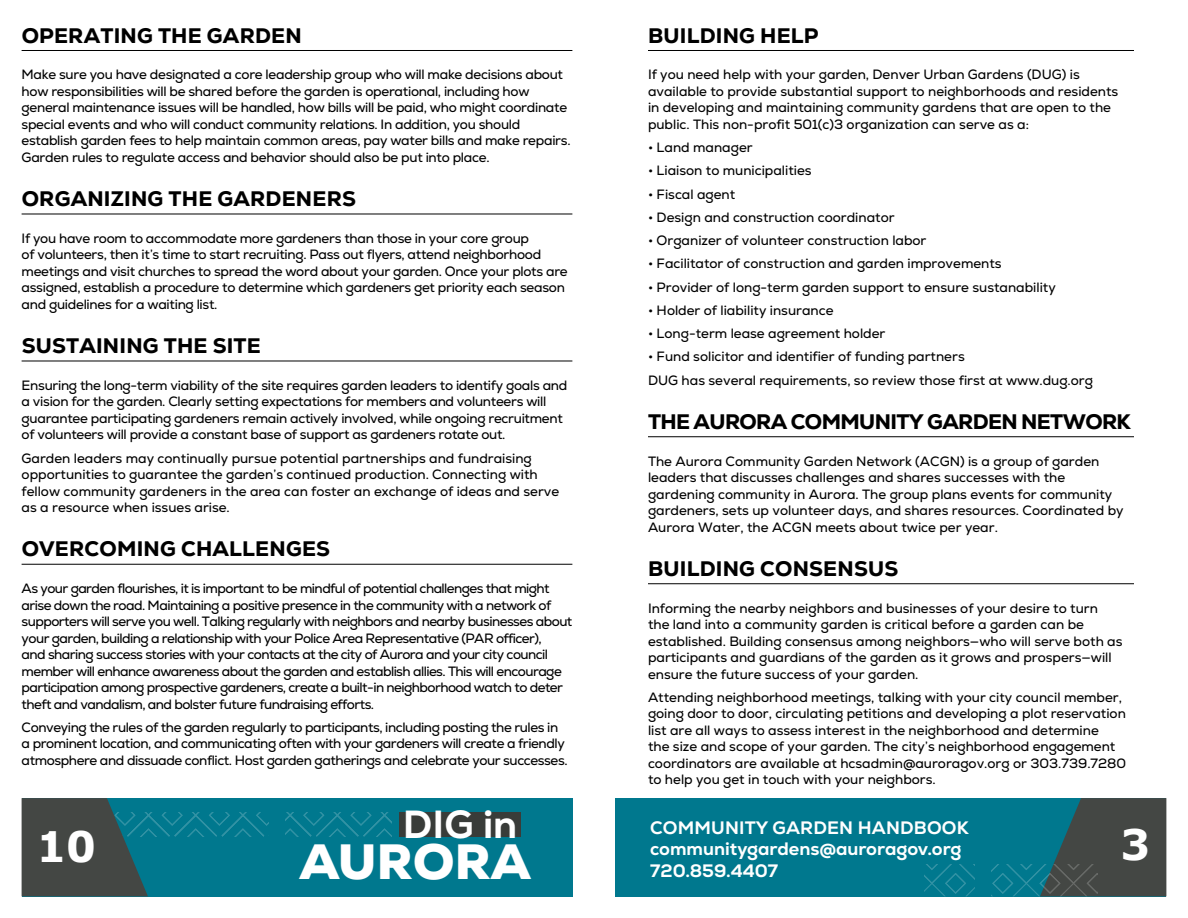
<style>
.page{position:relative;width:1188px;height:918px;background:#fff}
.page>*{position:absolute;margin:0;border:0;box-sizing:border-box;transform-origin:0 0}
.t1{font:900 49.5px "Nexa";letter-spacing:.01em;color:#fff}
.t2{font:700 42px "Verdana";color:#fff}
.t3{font:800 39.15px "Nexa";color:#fff}
.t4{font:800 21px "Nexa";letter-spacing:.01em;color:#000}
.t5{font:800 21px "Nexa";letter-spacing:-.03em;color:#000}
.t6{font:800 18px/21.6px "Nexa";color:#fff}
.t7{font:13.5px/16.5px "Nexa";color:#000}
.t8{font:13.5px/16.5px "Nexa";letter-spacing:-.02em;color:#000}
.t9{font:13.5px/16.5px "Nexa";letter-spacing:-.04em;color:#000}
</style>
<div class="page">
<div style="left:22px;top:798px;width:550px;height:98px;background:#00788e"></div>
<div style="left:400px;top:812px;width:121px;height:25px;background:#393c39"></div>
<svg style="left:286px;top:812px;width:106px;height:25px"></svg>
<div style="left:616px;top:798px;width:550px;height:98px;background:#00788e"></div>
<svg style="left:22px;top:798px;width:246px;height:98px"></svg>
<svg style="left:991px;top:798px;width:175px;height:98px"></svg>
<svg style="left:924px;top:864px;width:50px;height:32px"></svg>
<hr style="left:648px;top:50px;width:486px;height:1px;background:#000">
<hr style="left:648px;top:436px;width:486px;height:1px;background:#000">
<hr style="left:648px;top:583px;width:486px;height:1px;background:#000">
<hr style="left:22px;top:50px;width:550px;height:1px;background:#000">
<hr style="left:22px;top:214px;width:550px;height:1px;background:#000">
<hr style="left:22px;top:361px;width:550px;height:1px;background:#000">
<hr style="left:22px;top:564px;width:550px;height:1px;background:#000">
<h3 class="t4" style="left:22px;top:22px;width:282px">OPERATING THE GARDEN</h3>
<p class="t8" style="left:22px;top:67px;width:550px">Make sure you have designated a core leadership group who will make decisions about how responsibilities will be shared before the garden is operational, including how general maintenance issues will be handled, how bills will be paid, who might coordinate special events and who will conduct community relations. In addition, you should establish garden fees to help maintain common areas, pay water bills and make repairs.<br>Garden rules to regulate access and behavior should also be put into place.</p>
<h3 class="t4" style="left:22px;top:185px;width:336px">ORGANIZING THE GARDENERS</h3>
<p class="t8" style="left:22px;top:230px;width:548px">If you have room to accommodate more gardeners than those in your core group<br>of volunteers, then it’s time to start recruiting. Pass out flyers, attend neighborhood meetings and visit churches to spread the word about your garden. Once your plots are assigned, establish a procedure to determine which gardeners get priority each season and guidelines for a waiting list.</p>
<h3 class="t4" style="left:22px;top:332px;width:241px">SUSTAINING THE SITE</h3>
<p class="t8" style="left:22px;top:377px;width:547px">Ensuring the long-term viability of the site requires garden leaders to identify goals and a vision for the garden. Clearly setting expectations for members and volunteers will guarantee participating gardeners remain actively involved, while ongoing recruitment of volunteers will provide a constant base of support as gardeners rotate out.</p>
<p class="t7" style="left:22px;top:450px;width:539px">Garden leaders may continually pursue potential partnerships and fundraising opportunities to guarantee the garden’s continued production. Connecting with fellow community gardeners in the area can foster an exchange of ideas and serve as a resource when issues arise.</p>
<h3 class="t4" style="left:22px;top:535px;width:310px">OVERCOMING CHALLENGES</h3>
<p class="t9" style="left:22px;top:580px;width:552px">As your garden flourishes, it is important to be mindful of potential challenges that might arise down the road. Maintaining a positive presence in the community with a network of supporters will serve you well. Talking regularly with neighbors and nearby businesses about your garden, building a relationship with your Police Area Representative (PAR officer),<br>and sharing success stories with your contacts at the city of Aurora and your city council member will enhance awareness about the garden and establish allies. This will encourage participation among prospective gardeners, create a built-in neighborhood watch to deter theft and vandalism, and bolster future fundraising efforts.</p>
<p class="t8" style="left:22px;top:719px;width:547px">Conveying the rules of the garden regularly to participants, including posting the rules in a prominent location, and communicating often with your gardeners will create a friendly atmosphere and dissuade conflict. Host garden gatherings and celebrate your successes.</p>
<h3 class="t4" style="left:648px;top:22px;width:172px">BUILDING HELP</h3>
<p class="t7" style="left:648px;top:67px;width:472px">If you need help with your garden, Denver Urban Gardens (DUG) is available to provide substantial support to neighborhoods and residents in developing and maintaining community gardens that are open to the public. This non-profit 501(c)3 organization can serve as a:</p>
<p class="t7" style="left:648px;top:139px;width:106px">• Land manager</p>
<p class="t7" style="left:648px;top:162px;width:165px">• Liaison to municipalities</p>
<p class="t7" style="left:648px;top:186px;width:89px">• Fiscal agent</p>
<p class="t7" style="left:648px;top:209px;width:248px">• Design and construction coordinator</p>
<p class="t7" style="left:648px;top:232px;width:280px">• Organizer of volunteer construction labor</p>
<p class="t7" style="left:648px;top:255px;width:355px">• Facilitator of construction and garden improvements</p>
<p class="t7" style="left:648px;top:279px;width:409px">• Provider of long-term garden support to ensure sustanability</p>
<p class="t7" style="left:648px;top:302px;width:187px">• Holder of liability insurance</p>
<p class="t7" style="left:648px;top:325px;width:239px">• Long-term lease agreement holder</p>
<p class="t7" style="left:648px;top:345px;width:447px;line-height:23.2px">• Fund solicitor and identifier of funding partners<br>DUG has several requirements, so review those first at www.dug.org</p>
<h3 class="t5" style="left:648px;top:408px;width:484px">THE AURORA COMMUNITY GARDEN NETWORK</h3>
<p class="t7" style="left:648px;top:453px;width:477px">The Aurora Community Garden Network (ACGN) is a group of garden leaders that discusses challenges and shares successes with the gardening community in Aurora. The group plans events for community gardeners, sets up volunteer days, and shares resources. Coordinated by Aurora Water, the ACGN meets about twice per year.</p>
<h3 class="t4" style="left:648px;top:555px;width:252px">BUILDING CONSENSUS</h3>
<p class="t7" style="left:648px;top:600px;width:476px">Informing the nearby neighbors and businesses of your desire to turn the land into a community garden is critical before a garden can be established. Building consensus among neighbors—who will serve both as participants and guardians of the garden as it grows and prospers—will ensure the future success of your garden.</p>
<p class="t7" style="left:648px;top:689px;width:480px">Attending neighborhood meetings, talking with your city council member, going door to door, circulating petitions and developing a plot reservation list are all ways to assess interest in the neighborhood and determine<br>the size and scope of your garden. The city’s neighborhood engagement coordinators are available at hcsadmin@auroragov.org or 303.739.7280 to help you get in touch with your neighbors.</p>
<h3 class="t3" style="left:403px;top:799px;width:116px">DIG in</h3>
<h1 class="t1" style="left:300px;top:830px;width:232px">AURORA</h1>
<h3 class="t6" style="left:650px;top:817px;width:320px">COMMUNITY GARDEN HANDBOOK communitygardens@auroragov.org<br>720.859.4407</h3>
<h2 class="t2" style="left:36px;top:817px;width:61px">10</h2>
<h2 class="t2" style="left:1120px;top:815px;width:31px">3</h2>
</div>
